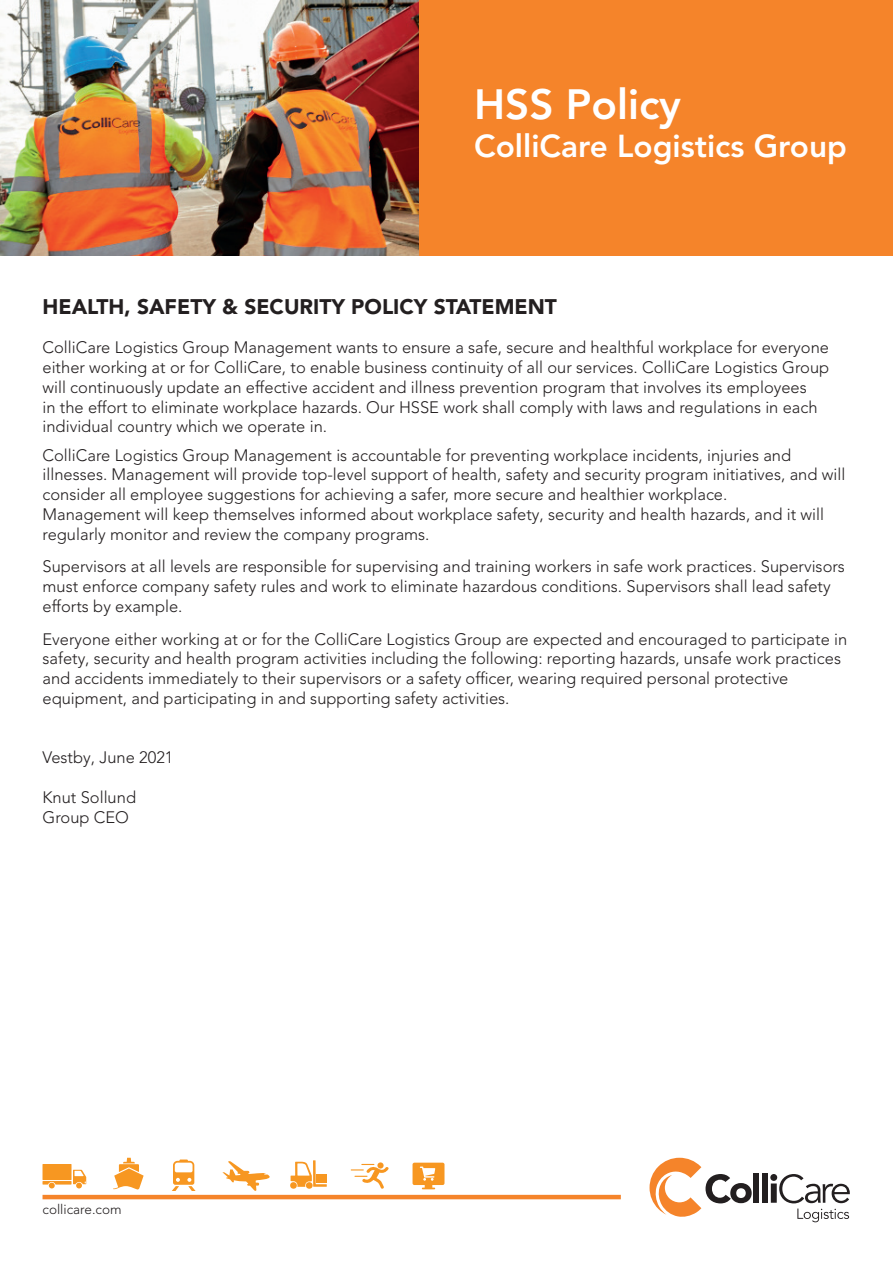
<style>
.page{position:relative;width:893px;height:1263px;background:#fff}
.page>*{position:absolute;margin:0;border:0;box-sizing:border-box;transform-origin:0 0}
.t1{font:800 42px "Avenir LT Pro";color:#fff}
.t2{font:800 31.5px "Avenir LT Pro";color:#fff}
.t3{font:900 21px "Avenir LT Pro";color:#231f20}
.t4{font:300 16.5px/19.8px "Avenir LT Pro";color:#231f20}
.t5{font:300 13.5px "Avenir LT Pro";color:#231f20}
</style>
<div class="page">
<svg style="left:351px;top:1164px;width:38px;height:25px"></svg>
<svg style="left:222px;top:1161px;width:48px;height:29px"></svg>
<svg style="left:290px;top:1160px;width:37px;height:29px"></svg>
<div style="left:317px;top:1174px;width:10px;height:9px;background:#f79721"></div>
<svg style="left:413px;top:1163px;width:31px;height:26px"></svg>
<svg style="left:113px;top:1158px;width:31px;height:32px"></svg>
<svg style="left:43px;top:1164px;width:43px;height:24px"></svg>
<svg style="left:172px;top:1159px;width:23px;height:31px"></svg>
<div style="left:753px;top:1173px;width:6px;height:30px;background:#231f20"></div>
<div style="left:762px;top:1173px;width:6px;height:30px;background:#231f20"></div>
<svg style="left:649px;top:1158px;width:103px;height:59px"></svg>
<svg style="left:770px;top:1174px;width:80px;height:48px"></svg>
<hr style="left:43px;top:1195px;width:578px;height:4px;background:#f5842a">
<div style="left:0;top:0;width:893px;height:255px;background:#f5842a"></div>
<img style="left:0;top:0;width:419px;height:255px">
<h1 class="t1" style="left:474px;top:79px;width:208px">HSS Policy</h1>
<h2 class="t2" style="left:474px;top:127px;width:374px">ColliCare Logistics Group</h2>
<p class="t3" style="left:43px;top:294px;width:516px">HEALTH, SAFETY &amp; SECURITY POLICY STATEMENT</p>
<p class="t4" style="left:43px;top:338px;width:788px">ColliCare Logistics Group Management wants to ensure a safe, secure and healthful workplace for everyone either working at or for ColliCare, to enable business continuity of all our services. ColliCare Logistics Group will continuously update an effective accident and illness prevention program that involves its employees<br>in the effort to eliminate workplace hazards. Our HSSE work shall comply with laws and regulations in each individual country which we operate in.</p>
<p class="t4" style="left:43px;top:445px;width:804px">ColliCare Logistics Group Management is accountable for preventing workplace incidents, injuries and illnesses. Management will provide top-level support of health, safety and security program initiatives, and will consider all employee suggestions for achieving a safer, more secure and healthier workplace.<br>Management will keep themselves informed about workplace safety, security and health hazards, and it will regularly monitor and review the company programs.</p>
<p class="t4" style="left:43px;top:557px;width:804px">Supervisors at all levels are responsible for supervising and training workers in safe work practices. Supervisors must enforce company safety rules and work to eliminate hazardous conditions. Supervisors shall lead safety efforts by example.</p>
<p class="t4" style="left:43px;top:629px;width:806px">Everyone either working at or for the ColliCare Logistics Group are expected and encouraged to participate in safety, security and health program activities including the following: reporting hazards, unsafe work practices and accidents immediately to their supervisors or a safety officer, wearing required personal protective equipment, and participating in and supporting safety activities.</p>
<p class="t4" style="left:43px;top:748px;width:132px">Vestby, June 2021</p>
<p class="t4" style="left:43px;top:787px;width:95px">Knut Sollund<br>Group CEO</p>
<p class="t5" style="left:43px;top:1202px;width:81px">collicare.com</p>
</div>
